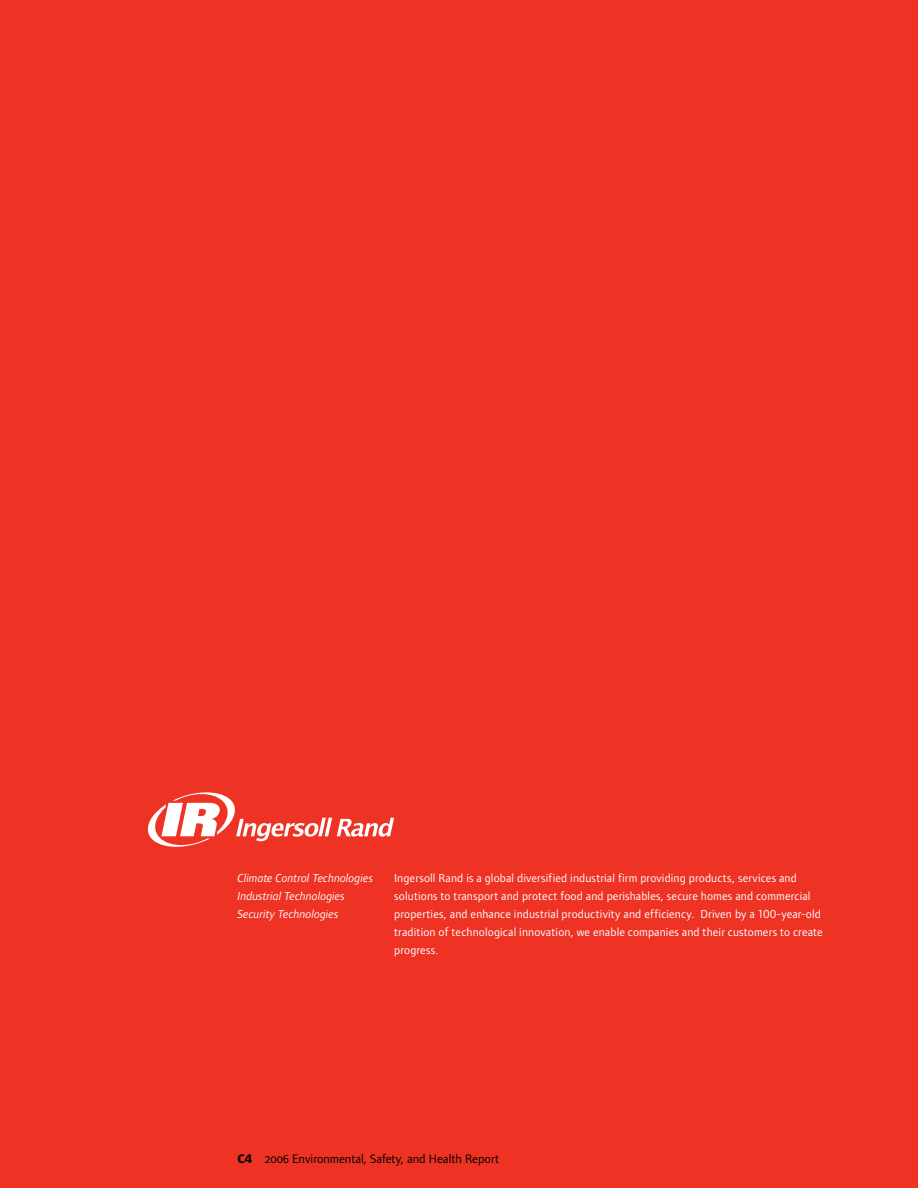
<style>
.page{position:relative;width:918px;height:1188px;background:#ee3224}
.page>*{position:absolute;margin:0;border:0;box-sizing:border-box;transform-origin:0 0}
.t1{font:12.75px "Foundry Form Sans Book OSF";color:#000}
.t2{font:12px/18px "Foundry Form Sans";letter-spacing:.015em;color:#fff}
.t3{font:italic 12px/18px "Foundry Form Sans";color:#fff}
.s1{font-family:"Foundry Form Sans";font-weight:800}
</style>
<div class="page">
<svg style="left:147px;top:792px;width:247px;height:55px"></svg>
<p class="t3" style="left:237px;top:869px;width:137px">Climate Control Technologies<br>Industrial Technologies<br>Security Technologies</p>
<p class="t2" style="left:394px;top:869px;width:430px">Ingersoll Rand is a global diversified industrial firm providing products, services and solutions to transport and protect food and perishables, secure homes and commercial properties, and enhance industrial productivity and efficiency. Driven by a 100-year-old tradition of technological innovation, we enable companies and their customers to create progress.</p>
<p class="t1" style="left:237px;top:1151px;width:263px"><span class="s1">C4</span> 2006 Environmental, Safety, and Health Report</p>
</div>
